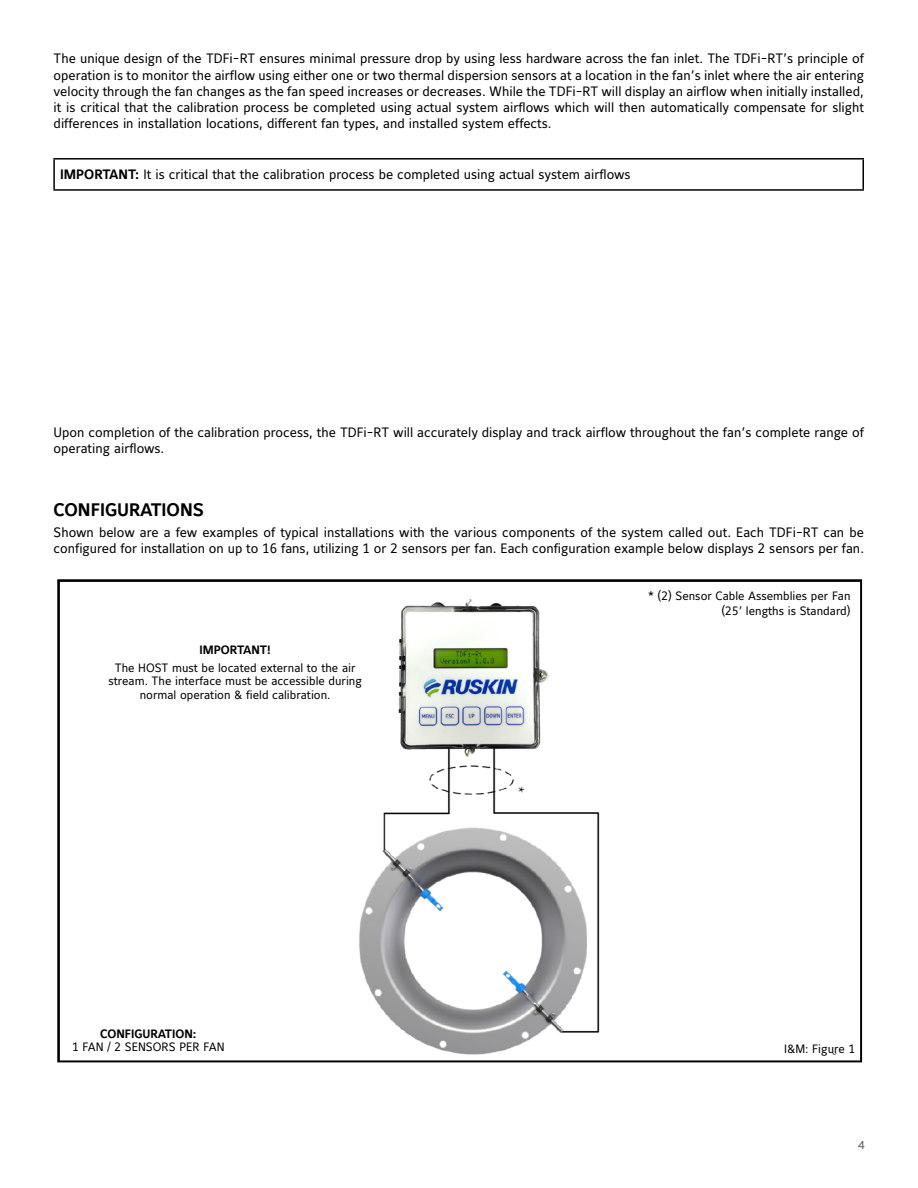
<style>
.page{position:relative;width:918px;height:1188px;background:#fff}
.page>*{position:absolute;margin:0;border:0;box-sizing:border-box;transform-origin:0 0}
.t1{font:18px "Maurea Bold Tf";color:#000}
.t2{font:13.5px/16.2px "Maurea Regular Tf";color:#000}
.t3{font:12px/13.5px "Maurea Regular Tf";color:#000;text-align:center}
.t4{font:12px "Maurea Bold Tf";color:#000}
.t5{font:12px "Maurea Regular Lf";color:#58595b}
.s1{font-family:"Maurea Bold Tf"}
</style>
<div class="page">
<hr style="left:53px;top:158px;width:811px;height:2px;background:#000">
<hr style="left:53px;top:160px;width:2px;height:29px;background:#000">
<hr style="left:862px;top:160px;width:2px;height:29px;background:#000">
<hr style="left:53px;top:189px;width:811px;height:2px;background:#000">
<img style="left:57px;top:579px;width:806px;height:484px">
<div style="left:87px;top:645px;width:296px;height:75px;background:#fff"></div>
<div style="left:64px;top:1029px;width:169px;height:28px;background:#fff"></div>
<div style="left:784px;top:1044px;width:71px;height:9px;background:#fff"></div>
<div style="left:668px;top:584px;width:190px;height:135px;background:#fff"></div>
<div style="left:620px;top:591px;width:231px;height:24px;background:#fff"></div>
<p class="t2" style="left:54px;top:51px;width:812px;text-align:justify">The unique design of the TDFi-RT ensures minimal pressure drop by using less hardware across the fan inlet. The TDFi-RT’s principle of operation is to monitor the airflow using either one or two thermal dispersion sensors at a location in the fan’s inlet where the air entering velocity through the fan changes as the fan speed increases or decreases. While the TDFi-RT will display an airflow when initially installed, it is critical that the calibration process be completed using actual system airflows which will then automatically compensate for slight differences in installation locations, different fan types, and installed system effects.</p>
<p class="t2" style="left:60px;top:167px;width:572px"><span class="s1">IMPORTANT:</span> It is critical that the calibration process be completed using actual system airflows</p>
<p class="t2" style="left:54px;top:425px;width:812px">Upon completion of the calibration process, the TDFi-RT will accurately display and track airflow throughout the fan’s complete range of operating airflows.</p>
<h1 class="t1" style="left:54px;top:500px;width:152px">CONFIGURATIONS</h1>
<p class="t2" style="left:54px;top:525px;width:812px">Shown below are a few examples of typical installations with the various components of the system called out. Each TDFi-RT can be configured for installation on up to 16 fans, utilizing 1 or 2 sensors per fan. Each configuration example below displays 2 sensors per fan.</p>
<p class="t4" style="left:200px;top:643px;width:73px">IMPORTANT!</p>
<p class="t3" style="left:108px;top:661px;width:255px">The HOST must be located external to the air stream. The interface must be accessible during normal operation &amp; field calibration.</p>
<p class="t3" style="left:648px;top:590px;width:204px;line-height:14.4px;text-align:right">* (2) Sensor Cable Assemblies per Fan (25’ lengths is Standard)</p>
<p class="t4" style="left:100px;top:1027px;width:98px">CONFIGURATION:</p>
<p class="t3" style="left:72px;top:1041px;width:154px">1 FAN / 2 SENSORS PER FAN</p>
<p class="t3" style="left:784px;top:1043px;width:72px">I&amp;M: Figure 1</p>
<p class="t5" style="left:858px;top:1138px;width:8px">4</p>
</div>
